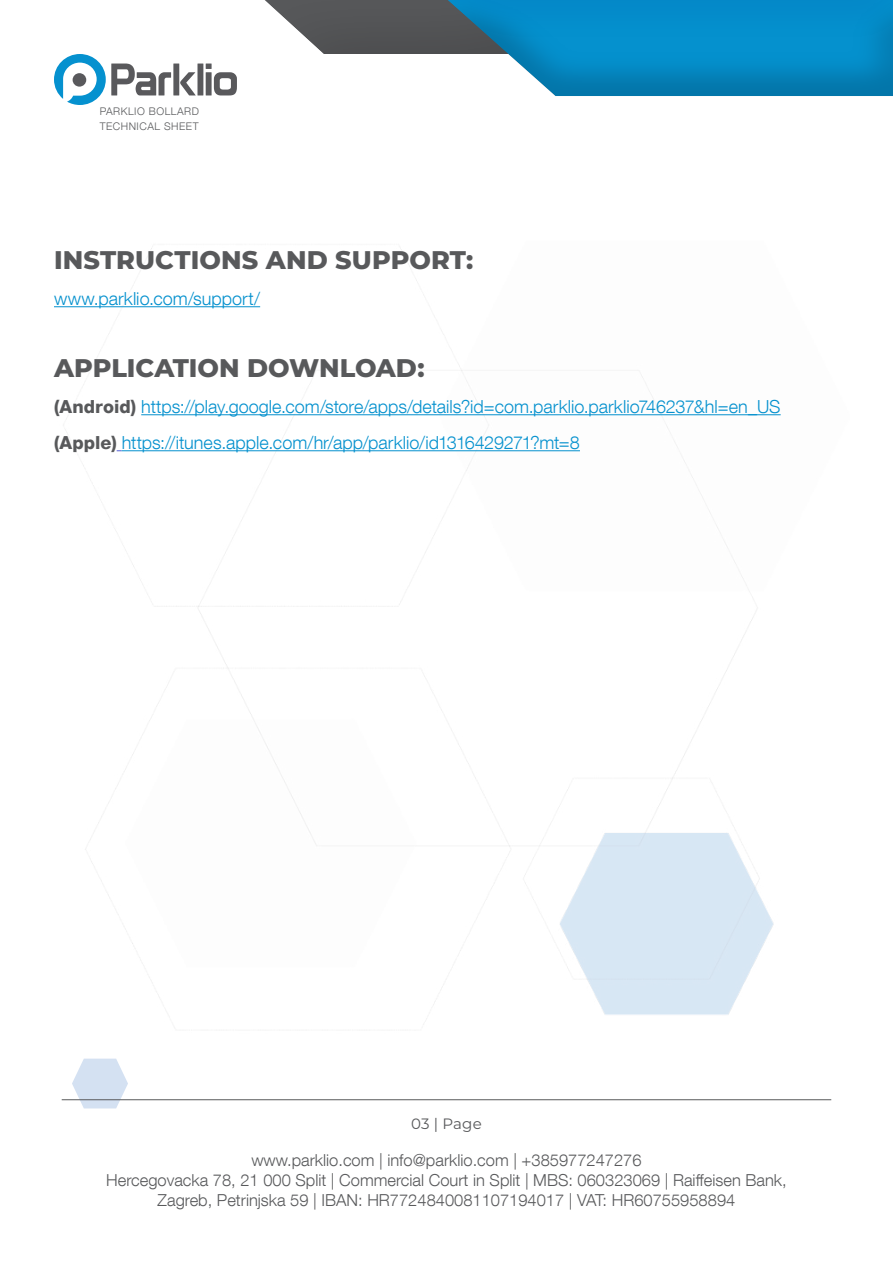
<style>
.page{position:relative;width:893px;height:1263px;background:#fff}
.page>*{position:absolute;margin:0;border:0;box-sizing:border-box;transform-origin:0 0}
.t1{font:800 25.5px "Montserrat";color:#58595b}
.t2{font:300 18px "Helvetica Neue LT Com";color:#0591ce}
.t3{font:300 16.5px/19.8px "Helvetica Neue LT Com";color:#58595b;text-align:center}
.t4{font:15px "Montserrat";letter-spacing:.005em;color:#58595b}
.t5{font:300 10.5px/15px "Helvetica Neue LT Com";letter-spacing:.05em;color:#58595b}
.s1{font-weight:800;color:#58595b}
</style>
<div class="page">
<img style="left:54px;top:248px;width:778px;height:861px">
<svg style="left:54px;top:54px;width:142px;height:51px"></svg>
<div style="left:197px;top:64px;width:6px;height:31px;background:#59595c"></div>
<svg style="left:206px;top:64px;width:31px;height:31px"></svg>
<svg style="left:265px;top:0;width:180px;height:54px"></svg>
<div style="left:445px;top:0;width:448px;height:97px;background:#58595b;opacity:.62"></div>
<svg style="left:72px;top:1058px;width:56px;height:50px"></svg>
<hr style="left:62px;top:1099px;width:769px;height:1px;background:#58595b">
<hr style="left:54px;top:306px;width:206px;height:1px;background:#0591ce">
<hr style="left:141px;top:414px;width:640px;height:1px;background:#0591ce">
<hr style="left:122px;top:450px;width:458px;height:1px;background:#0591ce">
<p class="t5" style="left:100px;top:104px;width:101px">PARKLIO BOLLARD<br>TECHNICAL SHEET</p>
<p class="t1" style="left:54px;top:242px;width:421px">INSTRUCTIONS AND SUPPORT:</p>
<p class="t2" style="left:54px;top:288px;width:208px">www.parklio.com/support/</p>
<p class="t1" style="left:54px;top:350px;width:372px">APPLICATION DOWNLOAD:</p>
<p class="t2" style="left:54px;top:396px;width:728px"><span class="s1">(Android)</span> https://play.google.com/store/apps/details?id=com.parklio.parklio746237&amp;hl=en_US</p>
<p class="t2" style="left:54px;top:432px;width:527px"><span class="s1">(Apple)</span> https://itunes.apple.com/hr/app/parklio/id1316429271?mt=8</p>
<p class="t4" style="left:411px;top:1113px;width:72px">03 | Page</p>
<p class="t3" style="left:106px;top:1150px;width:682px">www.parklio.com | info@parklio.com | +385977247276<br>Hercegovacka 78, 21 000 Split | Commercial Court in Split | MBS: 060323069 | Raiffeisen Bank,<br>Zagreb, Petrinjska 59 | IBAN: HR7724840081107194017 | VAT: HR60755958894</p>
</div>
